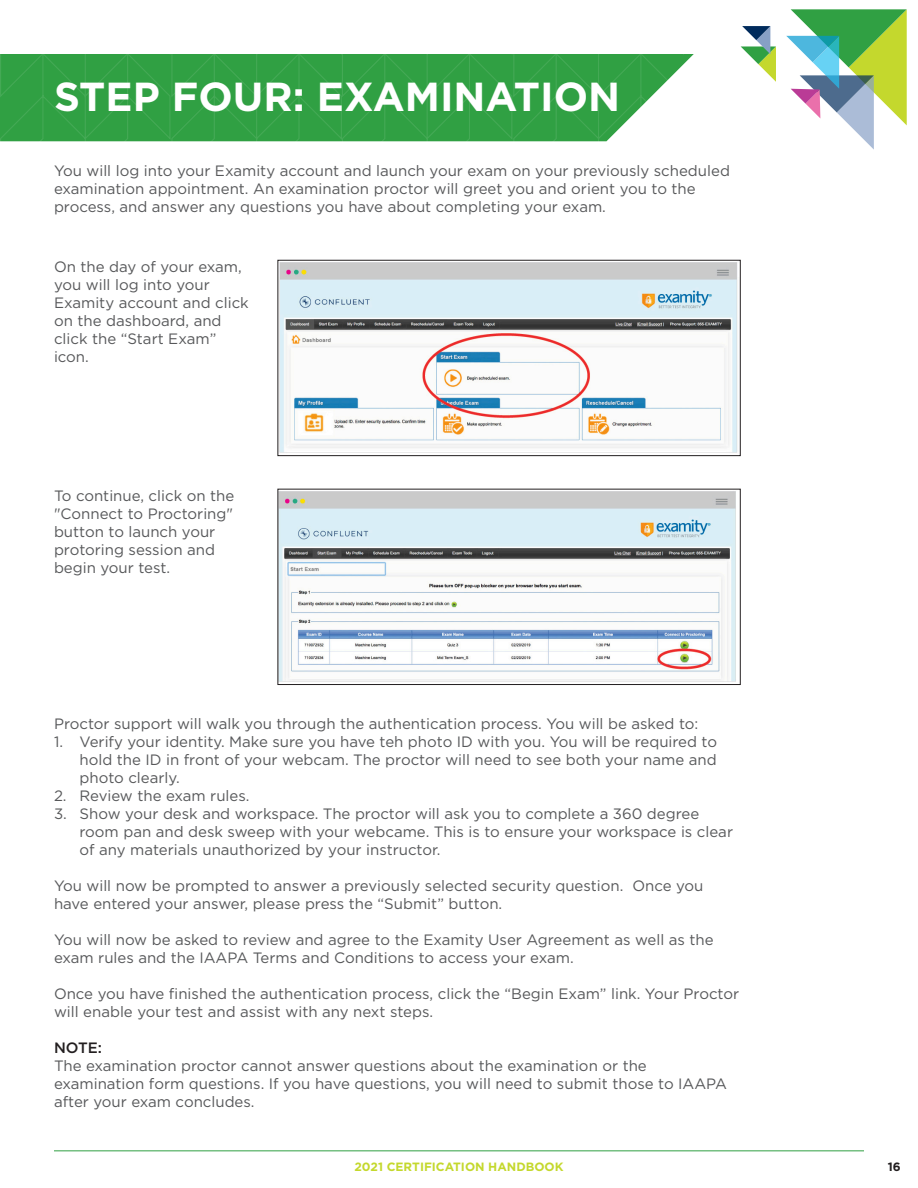
<style>
.page{position:relative;width:918px;height:1188px;background:#fff}
.page>*{position:absolute;margin:0;border:0;box-sizing:border-box;transform-origin:0 0}
.t1{font:700 40.5px "Gotham";color:#fff}
.Body_Text{font:15px/18px "Gotham";color:#57585a}
.Bold_subhead{font:500 15px "Gotham";color:#231f20}
.t2{font:700 12px "Gotham";color:#c4d82d}
.t3{font:700 12px "Gotham";color:#231f20}
</style>
<div class="page">
<svg style="left:741px;top:26px;width:35px;height:56px"></svg>
<svg style="left:786px;top:9px;width:121px;height:141px"></svg>
<hr style="left:54px;top:1150px;width:810px;height:1px;background:#30a043">
<svg style="left:0;top:54px;width:341px;height:88px;background:#32a145"></svg>
<svg style="left:341px;top:54px;width:344px;height:88px;background:#46aa57"></svg>
<img style="left:280px;top:262px;width:458px;height:191px">
<div style="left:278px;top:260px;width:463px;height:196px;border:1px solid #231f20"></div>
<img style="left:280px;top:491px;width:456px;height:191px">
<div style="left:278px;top:489px;width:463px;height:196px;border:1px solid #231f20"></div>
<p class="t1" style="left:54px;top:70px;width:568px">STEP FOUR: EXAMINATION</p>
<p class="Body_Text" style="left:54px;top:162px;width:677px">You will log into your Examity account and launch your exam on your previously scheduled examination appointment. An examination proctor will greet you and orient you to the process, and answer any questions you have about completing your exam.</p>
<p class="Body_Text" style="left:54px;top:257px;width:196px">On the day of your exam, you will log into your<br>Examity account and click on the dashboard, and click the “Start Exam” icon.</p>
<p class="Body_Text" style="left:54px;top:486px;width:182px">To continue, click on the "Connect to Proctoring" button to launch your protoring session and begin your test.</p>
<p class="Body_Text" style="left:54px;top:715px;width:646px">Proctor support will walk you through the authentication process. You will be asked to:</p>
<p class="Body_Text" style="left:80px;top:733px;width:639px;text-align:justify;text-indent:-26px">1. Verify your identity. Make sure you have teh photo ID with you. You will be required to hold the ID in front of your webcam. The proctor will need to see both your name and photo clearly.</p>
<p class="Body_Text" style="left:54px;top:787px;width:197px">2. Review the exam rules.</p>
<p class="Body_Text" style="left:80px;top:805px;width:655px;text-indent:-26px">3. Show your desk and workspace. The proctor will ask you to complete a 360 degree room pan and desk sweep with your webcame. This is to ensure your workspace is clear of any materials unauthorized by your instructor.</p>
<p class="Body_Text" style="left:54px;top:877px;width:651px">You will now be prompted to answer a previously selected security question. Once you have entered your answer, please press the “Submit” button.</p>
<p class="Body_Text" style="left:54px;top:931px;width:661px">You will now be asked to review and agree to the Examity User Agreement as well as the exam rules and the IAAPA Terms and Conditions to access your exam.</p>
<p class="Body_Text" style="left:54px;top:985px;width:687px">Once you have finished the authentication process, click the “Begin Exam” link. Your Proctor will enable your test and assist with any next steps.</p>
<p class="Bold_subhead" style="left:54px;top:1038px;width:49px">NOTE:</p>
<p class="Body_Text" style="left:54px;top:1057px;width:675px">The examination proctor cannot answer questions about the examination or the examination form questions. If you have questions, you will need to submit those to IAAPA after your exam concludes.</p>
<p class="t2" style="left:354px;top:1159px;width:211px">2021 CERTIFICATION HANDBOOK</p>
<p class="t3" style="left:888px;top:1159px;width:15px">16</p>
</div>
